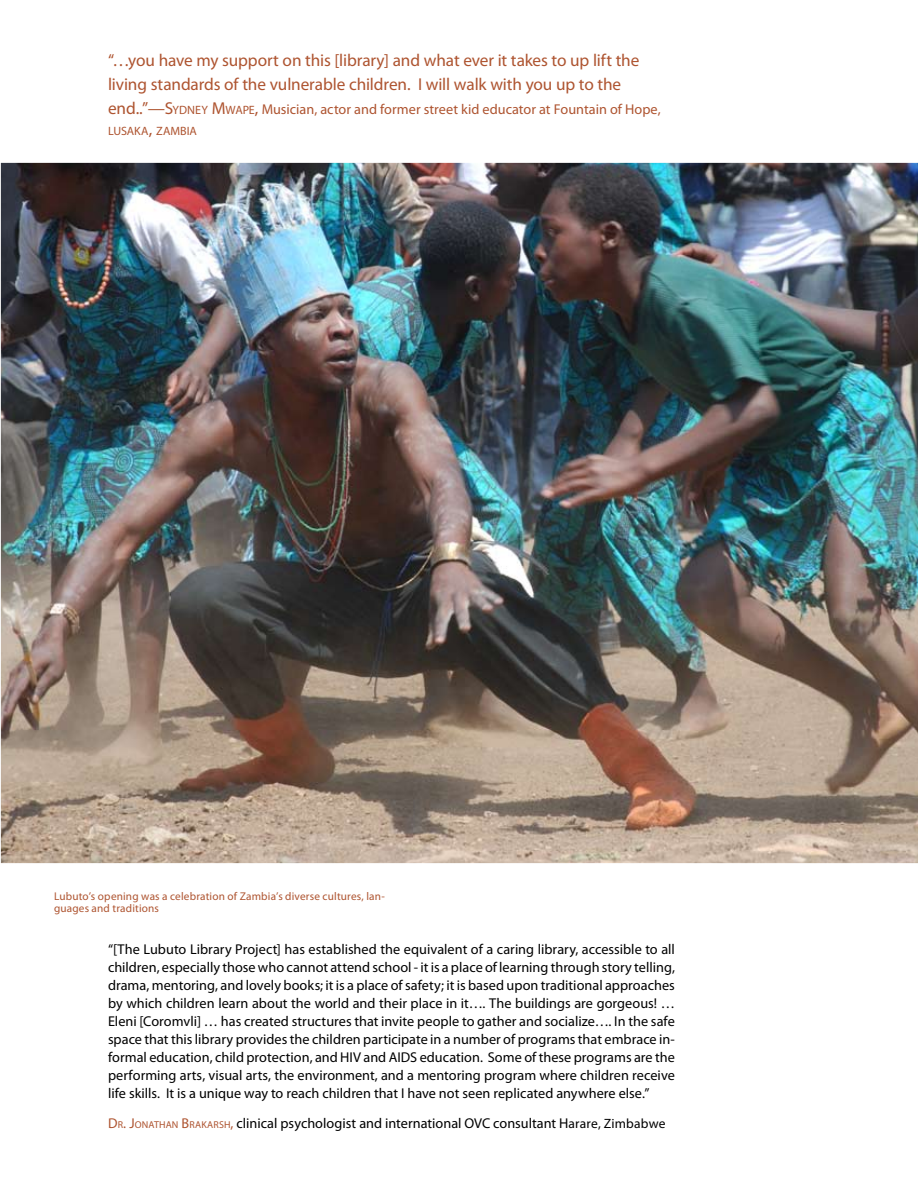
<style>
.page{position:relative;width:918px;height:1188px;background:#fff}
.page>*{position:absolute;margin:0;border:0;box-sizing:border-box;transform-origin:0 0}
.t1{font:17.25px/24px "Myriad Pro";letter-spacing:-.01em;color:#ae5430}
.t2{font:14.25px/18px "Myriad Pro";color:#000;text-align:justify}
.t3{font:14.25px "Myriad Pro";color:#ae5430}
.t4{font:12.15px "Myriad Pro";letter-spacing:-.005em;color:#ae5430}
.t5{font:11.25px/12px "Myriad Pro";letter-spacing:.015em;color:#ae5430}
.s1{font-size:17.25px}
.s2{font-size:12.15px}
.s3{color:#ae5430}
.s4{font-size:10.05px;color:#ae5430}
.s5{font-size:13.5px}
</style>
<div class="page">
<img style="left:0;top:162px;width:918px;height:702px">
<p class="t1" style="left:108px;top:48px;width:533px">“…you have my support on this [library] and what ever it takes to up lift the living standards of the vulnerable children. I will walk with you up to the</p>
<p class="t3" style="left:108px;top:100px;width:554px"><span class="s1">end..”</span><span class="s1">—S</span><span class="s2">YDNEY</span> <span class="s1">M</span><span class="s2">WAPE</span><span class="s1">,</span> Musician, actor and former street kid educator at Fountain of Hope,</p>
<p class="t4" style="left:108px;top:123px;width:91px">LUSAKA<span class="s1">,</span> ZAMBIA</p>
<p class="t5" style="left:54px;top:890px;width:332px">Lubuto’s opening was a celebration of Zambia’s diverse cultures, lan&shy;guages and traditions</p>
<p class="t2" style="left:108px;top:940px;width:569px">“[The Lubuto Library Project] has established the equivalent of a caring library, accessible to all children, especially those who cannot attend school - it is a place of learning through story telling, drama, mentoring, and lovely books; it is a place of safety; it is based upon traditional approaches by which children learn about the world and their place in it…. The buildings are gorgeous! … Eleni [Coromvli] … has created structures that invite people to gather and socialize…. In the safe space that this library provides the children participate in a number of programs that embrace in&shy;formal education, child protection, and HIV and AIDS education. Some of these programs are the performing arts, visual arts, the environment, and a mentoring program where children receive life skills. It is a unique way to reach children that I have not seen replicated anywhere else.”</p>
<p class="t2" style="left:108px;top:1114px;width:559px"><span class="s3">D</span><span class="s4">R</span><span class="s3">. J</span><span class="s4">ONATHAN</span> <span class="s3">B</span> <span class="s4">RAKARSH</span><span class="s3">,</span> clinical psychologist and international OVC consultant H<span class="s5">arare, Zimbabwe</span></p>
</div>
